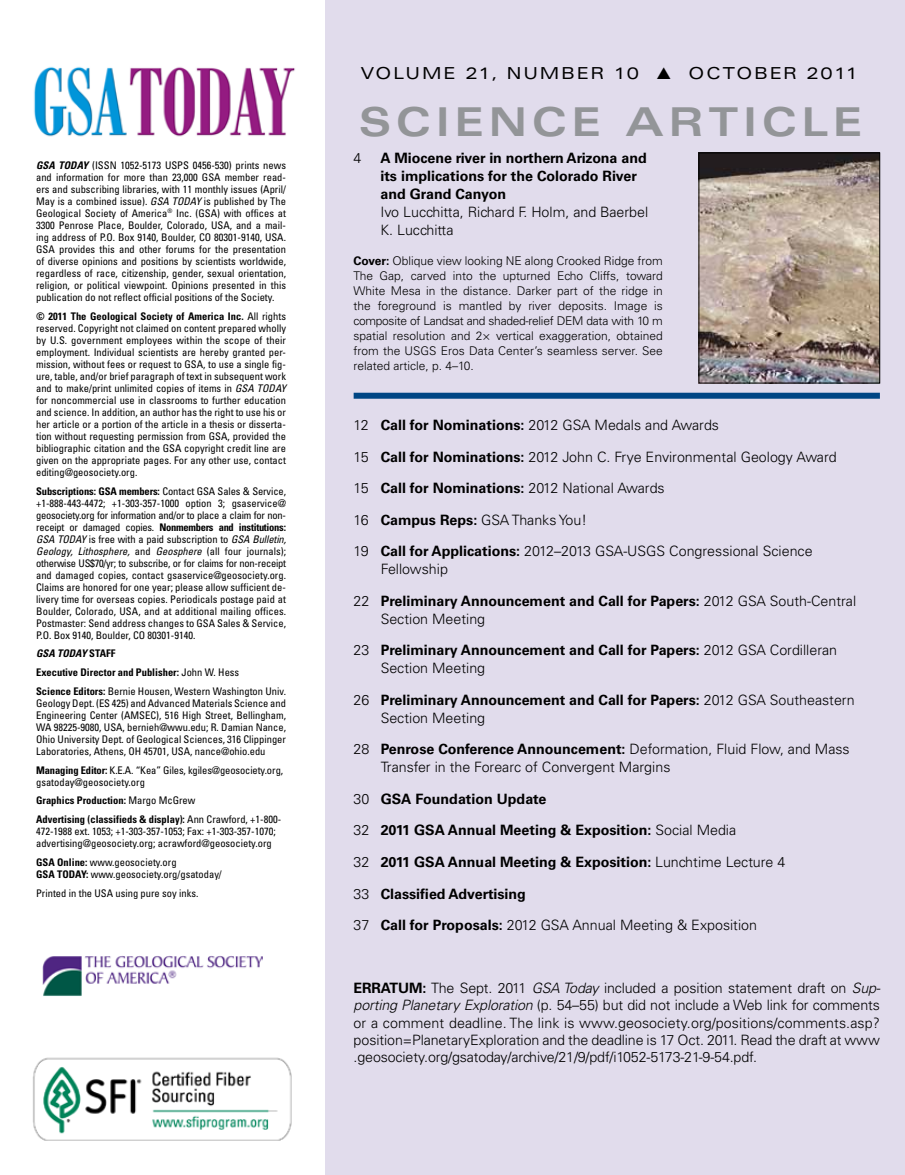
<style>
.page{position:relative;width:905px;height:1175px;background:#fff}
.page>*{position:absolute;margin:0;border:0;box-sizing:border-box;transform-origin:0 0}
.t1{font:700 expanded 39.75px "Univers";letter-spacing:.115em;color:#939598}
.t2{font:expanded 16.5px "Univers";letter-spacing:.105em;color:#000}
.t3{font:300 14.25px/17.2px "Univers";color:#000}
.t4{font:700 14.25px/18px "Univers";color:#000}
.t5{font:300 12px/15px "Univers";color:#000;text-align:justify}
.t6{font:condensed 10.5px/12px "Univers";color:#000;text-align:justify}
.t7{font:700 condensed 10.5px/18.8px "Univers";color:#000}
.s1{font-weight:700;font-style:italic}
.s2{font-style:italic}
.s3{font-weight:700}
.s4{font-weight:400}
.s5{font-weight:300}
</style>
<div class="page">
<div style="left:325px;top:0;width:579px;height:1174px;background:#e1dcec"></div>
<img style="left:33px;top:66px;width:262px;height:71px">
<div style="left:353px;top:393px;width:526px;height:6px;background:#004684"></div>
<img style="left:700px;top:155px;width:177px;height:226px">
<div style="left:698px;top:153px;width:181px;height:230px;border:1px solid #000"></div>
<img style="left:33px;top:1057px;width:259px;height:84px">
<img style="left:42px;top:955px;width:221px;height:41px">
<p class="t6" style="left:36px;top:159px;width:251px"><span class="s1">GSA TODAY</span> (ISSN 1052-5173 USPS 0456-530) prints news and information for more than 23,000 GSA member read&shy;ers and subscribing libraries, with 11 monthly issues (April/ May is a combined issue). <span class="s2">GSA TODAY</span> is published by The Geological Society of America<sup>®</sup> Inc. (GSA) with offices at 3300 Penrose Place, Boulder, Colorado, USA, and a mail&shy;ing address of P.O. Box 9140, Boulder, CO 80301-9140, USA.<br>GSA provides this and other forums for the presentation of diverse opinions and positions by scientists worldwide, regardless of race, citizenship, gender, sexual orientation, religion, or political viewpoint. Opinions presented in this publication do not reflect official positions of the Society.</p>
<p class="t6" style="left:36px;top:310px;width:251px"><span class="s3">© 2011 The Geological Society of America Inc.</span> All rights reserved. Copyright not claimed on content prepared wholly by U.S. government employees within the scope of their employment. Individual scientists are hereby granted per&shy;mission, without fees or request to GSA, to use a single fig&shy;ure, table, and/or brief paragraph of text in subsequent work and to make/print unlimited copies of items in <span class="s2">GSA TODAY </span>for noncommercial use in classrooms to further education and science. In addition, an author has the right to use his or her article or a portion of the article in a thesis or disserta&shy;tion without requesting permission from GSA, provided the bibliographic citation and the GSA copyright credit line are given on the appropriate pages. For any other use, contact editing@geosociety.org.</p>
<p class="t6" style="left:36px;top:484px;width:251px"><span class="s3">Subscriptions: GSA members:</span> Contact GSA Sales &amp; Service, +1-888-443-4472; +1-303-357-1000 option 3; gsaservice@ geosociety.org for information and/or to place a claim for non&shy;receipt or damaged copies. <span class="s3">Nonmembers and institutions:<br></span><span class="s2">GSA TODAY</span> is free with a paid subscription to <span class="s2">GSA Bulletin, Geology, Lithosphere,</span> and <span class="s2">Geosphere</span> (all four journals); otherwise US$70/yr; to subscribe, or for claims for non-receipt and damaged copies, contact gsaservice@geosociety.org.<br>Claims are honored for one year; please allow sufficient de&shy;livery time for overseas copies. Periodicals postage paid at Boulder, Colorado, USA, and at additional mailing offices.<br>Postmaster: Send address changes to GSA Sales &amp; Service, P.O. Box 9140, Boulder, CO 80301-9140.</p>
<p class="t7" style="left:36px;top:644px;width:251px"><span class="s2">GSA TODAY</span> STAFF<br>Executive Director and Publisher: <span class="s4">John W. Hess<br></span>Science Editors: <span class="s4">Bernie Housen, Western Washington Univ.</span></p>
<p class="t6" style="left:36px;top:697px;width:251px">Geology Dept. (ES 425) and Advanced Materials Science and Engineering Center (AMSEC), 516 High Street, Bellingham, WA 98225-9080, USA, bernieh@wwu.edu; R. Damian Nance, Ohio University Dept. of Geological Sciences, 316 Clippinger Laboratories, Athens, OH 45701, USA, nance@ohio.edu</p>
<p class="t6" style="left:36px;top:763px;width:249px"><span class="s3">Managing Editor:</span> K.E.A. “Kea” Giles, kgiles@geosociety.org, gsatoday@geosociety.org</p>
<p class="t7" style="left:36px;top:791px;width:246px">Graphics Production: <span class="s4">Margo McGrew<br></span>Advertising (classifieds &amp; display): <span class="s4">Ann Crawford, +1-800-</span></p>
<p class="t6" style="left:36px;top:825px;width:241px">472-1988 ext. 1053; +1-303-357-1053; Fax: +1-303-357-1070; advertising@geosociety.org; acrawford@geosociety.org</p>
<p class="t6" style="left:36px;top:856px;width:187px"><span class="s3">GSA Online:</span> www.geosociety.org<br><span class="s3">GSA TODAY:</span> www.geosociety.org/gsatoday/</p>
<p class="t6" style="left:36px;top:886px;width:164px">Printed in the USA using pure soy inks.</p>
<h2 class="t2" style="left:360px;top:64px;width:392px">VOLUME 21, NUMBER 10 ▲ OCTOBER</h2>
<h2 class="t2" style="left:806px;top:64px;width:53px">2011</h2>
<h1 class="t1" style="left:359px;top:99px;width:505px">SCIENCE ARTICLE</h1>
<h3 class="t3" style="left:353px;top:149px;width:9px">4</h3>
<h3 class="t4" style="left:380px;top:149px;width:268px">A Miocene river in northern Arizona and its implications for the Colorado River and Grand Canyon</h3>
<h3 class="t3" style="left:380px;top:203px;width:269px;line-height:18px">Ivo Lucchitta, Richard F. Holm, and Baerbel<br>K. Lucchitta</h3>
<p class="t5" style="left:353px;top:253px;width:311px"><span class="s3">Cover:</span> Oblique view looking NE along Crooked Ridge from The Gap, carved into the upturned Echo Cliffs, toward White Mesa in the distance. Darker part of the ridge in the foreground is mantled by river deposits. Image is composite of Landsat and shaded-relief DEM data with 10 m spatial resolution and 2× vertical exaggeration, obtained from the USGS Eros Data Center’s seamless server. See related article, p. 4–10.</p>
<h3 class="t3" style="left:353px;top:416px;width:367px">12 <span class="s3">Call for Nominations:</span> 2012 GSA Medals and Awards</h3>
<h3 class="t3" style="left:353px;top:447px;width:484px">15 <span class="s3">Call for Nominations:</span> 2012 John C. Frye Environmental Geology Award</h3>
<h3 class="t3" style="left:353px;top:479px;width:312px">15 <span class="s3">Call for Nominations:</span> 2012 National Awards</h3>
<h3 class="t3" style="left:353px;top:511px;width:235px">16 <span class="s3">Campus Reps:</span> GSA Thanks You!</h3>
<h3 class="t3" style="left:380px;top:542px;width:433px;line-height:18px;text-indent:-27px">19 <span class="s3">Call for Applications:</span> 2012–2013 GSA-USGS Congressional Science<br>Fellowship</h3>
<h3 class="t4" style="left:380px;top:592px;width:477px;text-indent:-27px"><span class="s5">22</span> Preliminary Announcement and Call for Papers: <span class="s5">2012 GSA South-Central<br>Section Meeting</span></h3>
<h3 class="t4" style="left:380px;top:641px;width:458px;text-indent:-27px"><span class="s5">23</span> Preliminary Announcement and Call for Papers: <span class="s5">2012 GSA Cordilleran<br>Section Meeting</span></h3>
<h3 class="t4" style="left:380px;top:691px;width:475px;text-indent:-27px"><span class="s5">26</span> Preliminary Announcement and Call for Papers: <span class="s5">2012 GSA Southeastern<br>Section Meeting</span></h3>
<h3 class="t3" style="left:380px;top:740px;width:470px;line-height:18px;text-indent:-27px">28 <span class="s3">Penrose Conference Announcement:</span> Deformation, Fluid Flow, and Mass<br>Transfer in the Forearc of Convergent Margins</h3>
<h3 class="t4" style="left:353px;top:790px;width:194px"><span class="s5">30</span> GSA Foundation Update</h3>
<h3 class="t4" style="left:353px;top:821px;width:384px"><span class="s5">32</span> 2011 GSA Annual Meeting &amp; Exposition: <span class="s5">Social Media</span></h3>
<h3 class="t4" style="left:353px;top:853px;width:433px"><span class="s5">32</span> 2011 GSA Annual Meeting &amp; Exposition: <span class="s5">Lunchtime Lecture 4</span></h3>
<h3 class="t4" style="left:353px;top:884px;width:174px"><span class="s5">33</span> Classified Advertising</h3>
<h3 class="t3" style="left:353px;top:916px;width:405px">37 <span class="s3">Call for Proposals:</span> 2012 GSA Annual Meeting &amp; Exposition</h3>
<p class="t3" style="left:353px;top:979px;width:528px;text-align:justify"><span class="s3">ERRATUM:</span> The Sept. 2011 <span class="s2">GSA Today</span> included a position statement draft on <span class="s2">Sup&shy;porting Planetary Exploration</span> (p. 54–55) but did not include a Web link for comments or a comment deadline. The link is www.geosociety.org/positions/comments.asp? position=PlanetaryExploration and the deadline is 17 Oct. 2011. Read the draft at www .geosociety.org/gsatoday/archive/21/9/pdf/i1052-5173-21-9-54.pdf.</p>
</div>
